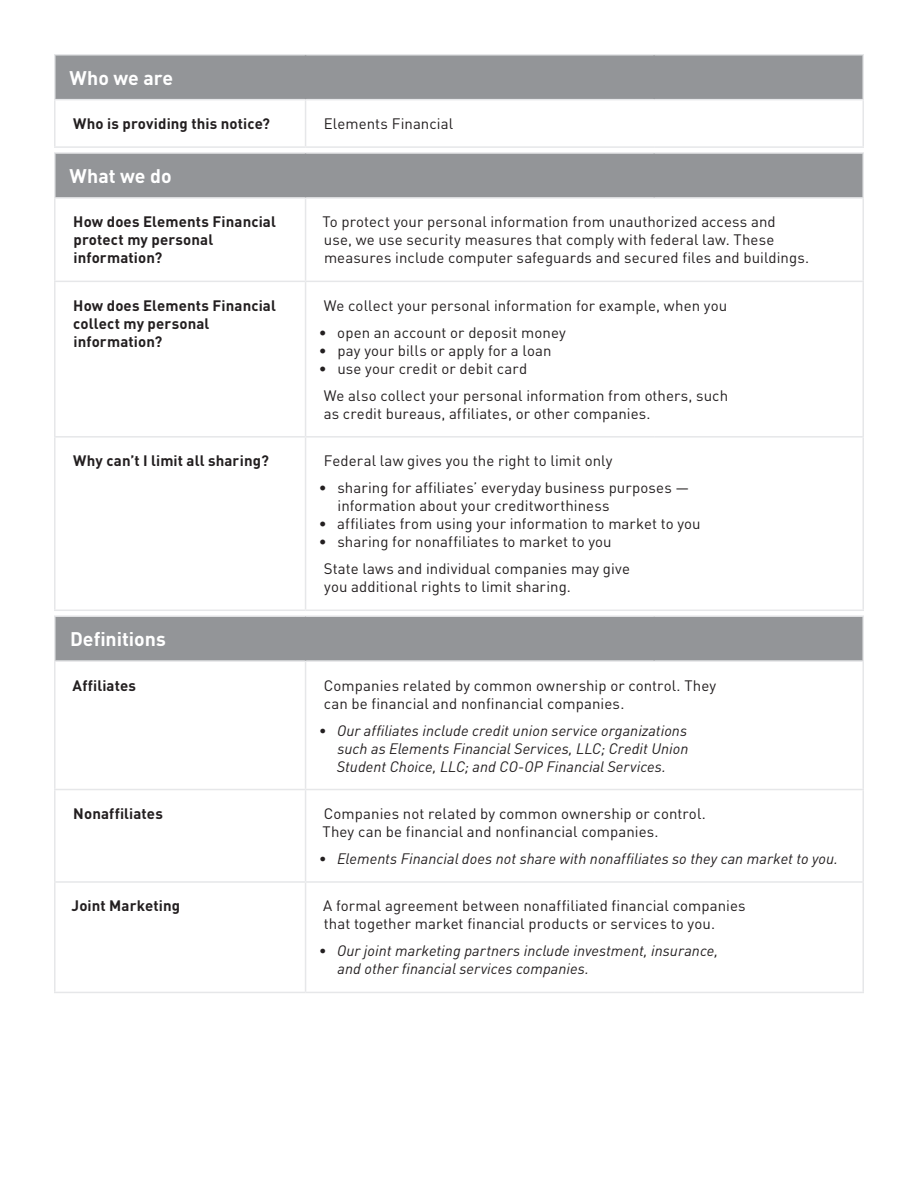
<style>
.page{position:relative;width:918px;height:1188px;background:#fff}
.page>*{position:absolute;margin:0;border:0;box-sizing:border-box;transform-origin:0 0}
.t1{font:700 19.5px "DINOT";color:#fff}
.t2{font:15px/18px "DINOT";letter-spacing:.005em;color:#231f20}
.t3{font:italic 15px/18px "DINOT";letter-spacing:.005em;color:#231f20;text-align:justify}
.t4{font:700 15px/18px "DINOT";letter-spacing:.01em;color:#231f20}
</style>
<div class="page">
<div style="left:56px;top:56px;width:806px;height:43px;background:#939598"></div>
<hr style="left:54px;top:54px;width:252px;height:2px;background:#e6e7e9">
<hr style="left:54px;top:55px;width:2px;height:44px;background:#e6e7e9">
<hr style="left:306px;top:54px;width:348px;height:2px;background:#e6e7e9">
<hr style="left:654px;top:54px;width:210px;height:2px;background:#e6e7e9">
<hr style="left:862px;top:55px;width:2px;height:44px;background:#e6e7e9">
<hr style="left:54px;top:99px;width:252px;height:1px;background:#e6e7e9">
<hr style="left:54px;top:100px;width:2px;height:46px;background:#e6e7e9">
<hr style="left:306px;top:99px;width:348px;height:1px;background:#e6e7e9">
<hr style="left:305px;top:100px;width:1px;height:46px;background:#e6e7e9">
<hr style="left:654px;top:99px;width:210px;height:1px;background:#e6e7e9">
<hr style="left:862px;top:100px;width:2px;height:46px;background:#e6e7e9">
<hr style="left:54px;top:146px;width:252px;height:2px;background:#e6e7e9">
<hr style="left:306px;top:146px;width:348px;height:2px;background:#e6e7e9">
<hr style="left:654px;top:146px;width:210px;height:2px;background:#e6e7e9">
<hr style="left:305px;top:55px;width:1px;height:44px;background:#939598">
<hr style="left:653px;top:55px;width:2px;height:44px;background:#939598">
<div style="left:56px;top:154px;width:806px;height:43px;background:#939598"></div>
<hr style="left:54px;top:152px;width:252px;height:2px;background:#e6e7e9">
<hr style="left:54px;top:154px;width:2px;height:43px;background:#e6e7e9">
<hr style="left:306px;top:152px;width:348px;height:2px;background:#e6e7e9">
<hr style="left:654px;top:152px;width:210px;height:2px;background:#e6e7e9">
<hr style="left:862px;top:154px;width:2px;height:43px;background:#e6e7e9">
<hr style="left:54px;top:197px;width:252px;height:2px;background:#e6e7e9">
<hr style="left:54px;top:199px;width:2px;height:82px;background:#e6e7e9">
<hr style="left:306px;top:197px;width:348px;height:2px;background:#e6e7e9">
<hr style="left:305px;top:199px;width:1px;height:82px;background:#e6e7e9">
<hr style="left:654px;top:197px;width:210px;height:2px;background:#e6e7e9">
<hr style="left:862px;top:199px;width:2px;height:82px;background:#e6e7e9">
<hr style="left:54px;top:281px;width:252px;height:1px;background:#e6e7e9">
<hr style="left:54px;top:282px;width:2px;height:154px;background:#e6e7e9">
<hr style="left:306px;top:281px;width:348px;height:1px;background:#e6e7e9">
<hr style="left:305px;top:282px;width:1px;height:154px;background:#e6e7e9">
<hr style="left:654px;top:281px;width:210px;height:1px;background:#e6e7e9">
<hr style="left:862px;top:282px;width:2px;height:154px;background:#e6e7e9">
<hr style="left:54px;top:436px;width:252px;height:2px;background:#e6e7e9">
<hr style="left:54px;top:438px;width:2px;height:172px;background:#e6e7e9">
<hr style="left:306px;top:436px;width:348px;height:2px;background:#e6e7e9">
<hr style="left:305px;top:438px;width:1px;height:172px;background:#e6e7e9">
<hr style="left:654px;top:436px;width:210px;height:2px;background:#e6e7e9">
<hr style="left:862px;top:438px;width:2px;height:172px;background:#e6e7e9">
<hr style="left:54px;top:610px;width:252px;height:1px;background:#e6e7e9">
<hr style="left:306px;top:610px;width:348px;height:1px;background:#e6e7e9">
<hr style="left:654px;top:610px;width:210px;height:1px;background:#e6e7e9">
<hr style="left:305px;top:154px;width:1px;height:43px;background:#939598">
<hr style="left:653px;top:154px;width:2px;height:43px;background:#939598">
<div style="left:56px;top:617px;width:806px;height:43px;background:#939598"></div>
<hr style="left:54px;top:615px;width:252px;height:2px;background:#e6e7e9">
<hr style="left:54px;top:617px;width:2px;height:43px;background:#e6e7e9">
<hr style="left:306px;top:615px;width:348px;height:2px;background:#e6e7e9">
<hr style="left:654px;top:615px;width:210px;height:2px;background:#e6e7e9">
<hr style="left:862px;top:617px;width:2px;height:43px;background:#e6e7e9">
<hr style="left:54px;top:660px;width:252px;height:2px;background:#e6e7e9">
<hr style="left:54px;top:662px;width:2px;height:127px;background:#e6e7e9">
<hr style="left:306px;top:660px;width:348px;height:2px;background:#e6e7e9">
<hr style="left:305px;top:662px;width:1px;height:127px;background:#e6e7e9">
<hr style="left:654px;top:660px;width:210px;height:2px;background:#e6e7e9">
<hr style="left:862px;top:662px;width:2px;height:127px;background:#e6e7e9">
<hr style="left:54px;top:789px;width:252px;height:1px;background:#e6e7e9">
<hr style="left:54px;top:790px;width:2px;height:91px;background:#e6e7e9">
<hr style="left:306px;top:789px;width:348px;height:1px;background:#e6e7e9">
<hr style="left:305px;top:790px;width:1px;height:91px;background:#e6e7e9">
<hr style="left:654px;top:789px;width:210px;height:1px;background:#e6e7e9">
<hr style="left:862px;top:790px;width:2px;height:91px;background:#e6e7e9">
<hr style="left:54px;top:881px;width:252px;height:2px;background:#e6e7e9">
<hr style="left:54px;top:883px;width:2px;height:109px;background:#e6e7e9">
<hr style="left:306px;top:881px;width:348px;height:2px;background:#e6e7e9">
<hr style="left:305px;top:883px;width:1px;height:109px;background:#e6e7e9">
<hr style="left:654px;top:881px;width:210px;height:2px;background:#e6e7e9">
<hr style="left:862px;top:883px;width:2px;height:109px;background:#e6e7e9">
<hr style="left:54px;top:992px;width:252px;height:1px;background:#e6e7e9">
<hr style="left:306px;top:992px;width:348px;height:1px;background:#e6e7e9">
<hr style="left:654px;top:992px;width:210px;height:1px;background:#e6e7e9">
<hr style="left:305px;top:617px;width:1px;height:43px;background:#939598">
<hr style="left:653px;top:617px;width:2px;height:43px;background:#939598">
<p class="t1" style="left:70px;top:65px;width:105px">Who we are</p>
<p class="t4" style="left:73px;top:114px;width:198px">Who is providing this notice?</p>
<p class="t2" style="left:324px;top:114px;width:131px">Elements Financial</p>
<p class="t1" style="left:70px;top:163px;width:104px">What we do</p>
<p class="t4" style="left:73px;top:213px;width:204px">How does Elements Financial protect my personal information?</p>
<p class="t2" style="left:323px;top:213px;width:488px">To protect your personal information from unauthorized access and<br>use, we use security measures that comply with federal law. These measures include computer safeguards and secured files and buildings.</p>
<p class="t4" style="left:73px;top:296px;width:204px">How does Elements Financial collect my personal information?</p>
<p class="t2" style="left:324px;top:296px;width:405px">We collect your personal information for example, when you</p>
<p class="t2" style="left:319px;top:323px;width:248px">• open an account or deposit money</p>
<p class="t2" style="left:319px;top:341px;width:234px">• pay your bills or apply for a loan</p>
<p class="t2" style="left:319px;top:359px;width:210px">• use your credit or debit card</p>
<p class="t2" style="left:324px;top:386px;width:406px">We also collect your personal information from others, such as credit bureaus, affiliates, or other companies.</p>
<p class="t4" style="left:73px;top:451px;width:197px">Why can’t I limit all sharing?</p>
<p class="t2" style="left:324px;top:452px;width:290px">Federal law gives you the right to limit only</p>
<p class="t2" style="left:338px;top:479px;width:353px;text-indent:-19px">• sharing for affiliates’ everyday business purposes — information about your creditworthiness</p>
<p class="t2" style="left:319px;top:515px;width:383px">• affiliates from using your information to market to you</p>
<p class="t2" style="left:319px;top:533px;width:294px">• sharing for nonaffiliates to market to you</p>
<p class="t2" style="left:324px;top:560px;width:308px">State laws and individual companies may give you additional rights to limit sharing.</p>
<p class="t1" style="left:70px;top:626px;width:97px">Definitions</p>
<p class="t4" style="left:73px;top:676px;width:65px">Affiliates</p>
<p class="t2" style="left:324px;top:676px;width:394px">Companies related by common ownership or control. They can be financial and nonfinancial companies.</p>
<p class="t3" style="left:337px;top:721px;width:353px;text-indent:-18px">• Our affiliates include credit union service organizations such as Elements Financial Services, LLC; Credit Union Student Choice, LLC; and CO-OP Financial Services.</p>
<p class="t4" style="left:73px;top:804px;width:91px">Nonaffiliates</p>
<p class="t2" style="left:323px;top:804px;width:385px">Companies not related by common ownership or control.<br>They can be financial and nonfinancial companies.</p>
<p class="t3" style="left:319px;top:849px;width:521px">• Elements Financial does not share with nonaffiliates so they can market to you.</p>
<p class="t4" style="left:72px;top:897px;width:110px">Joint Marketing</p>
<p class="t2" style="left:323px;top:897px;width:424px">A formal agreement between nonaffiliated financial companies that together market financial products or services to you.</p>
<p class="t3" style="left:337px;top:942px;width:382px;text-indent:-19px">• Our joint marketing partners include investment, insurance, and other financial services companies.</p>
</div>
